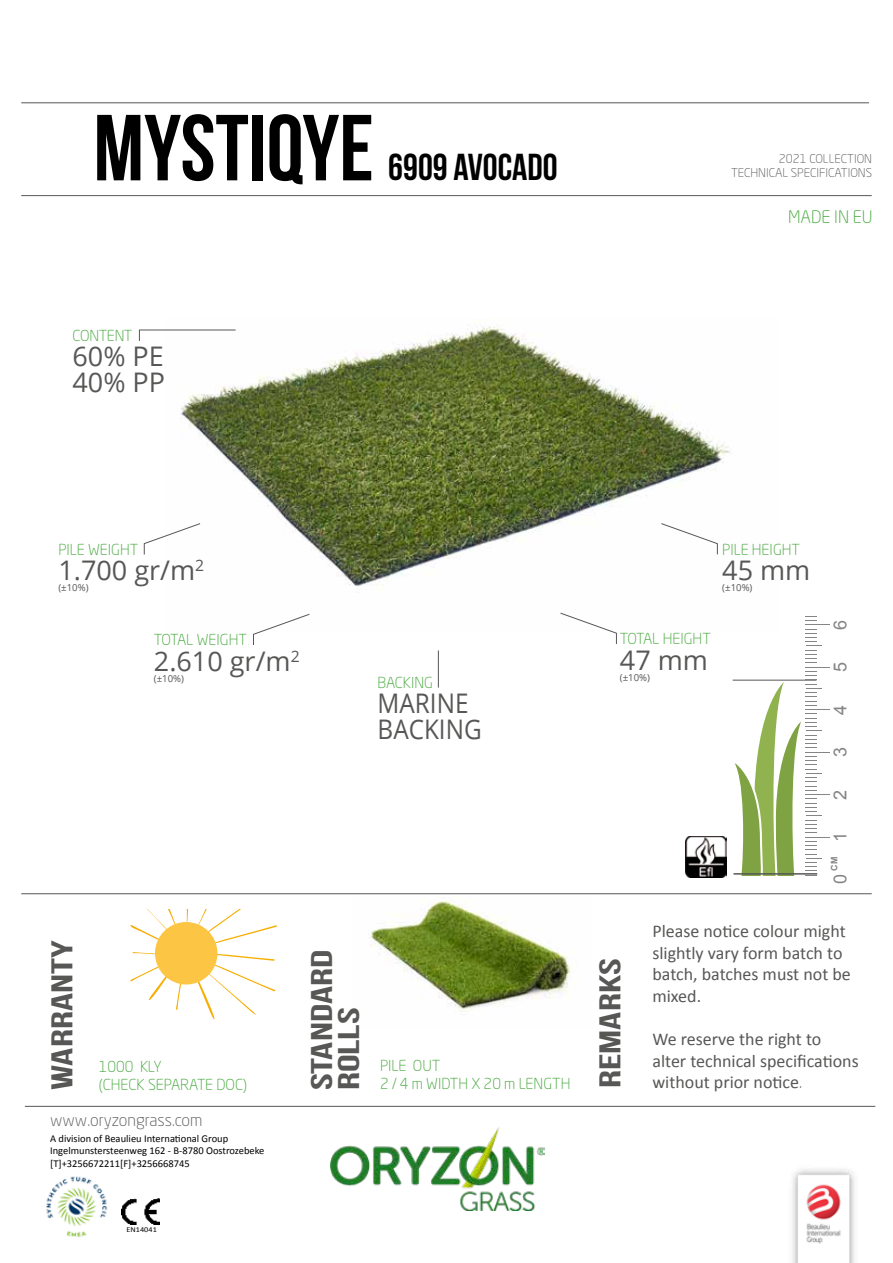
<style>
.page{position:relative;width:893px;height:1263px;background:#fff}
.page>*{position:absolute;margin:0;border:0;box-sizing:border-box;transform-origin:0 0}
.t1{font:700 93.45px "Bebas Neue";color:#000}
.t2{font:700 37.5px "Bebas Neue";color:#000}
.t3{font:700 30px/27px "Bebas Neue";color:#575756;scale:1.49 1}
.t4{font:27px/25.5px "Open Sans";color:#575756}
.t5{font:27px/25.5px "Open Sans";color:#575756;scale:.9 1}
.t6{font:18px/21.6px "Calibri";color:#575756}
.t7{font:18px "Arial";color:#858586}
.t8{font:300 17.1px "Neo Sans Pro";color:#3fa535}
.t9{font:300 16.5px "Neo Sans Pro";color:#575756}
.t10{font:300 15px/18px "Neo Sans Pro";color:#3fa535}
.t11{font:300 15px "Neo Sans Pro";letter-spacing:-.035em;color:#3fa535}
.t12{font:300 12px/14.4px "Neo Sans Pro";color:#575756;text-align:right}
.t13{font:10.5px/12.6px "Calibri";color:#000}
.t14{font:9.6px "Open Sans";color:#575756}
.t15{font:700 9px "Arial";color:#858586}
.t16{font:7.5px "Calibri";color:#000;scale:1.1 1}
.s1{font-family:"Neo Sans Pro";font-weight:300}
</style>
<div class="page">
<img style="left:369px;top:900px;width:202px;height:112px">
<svg style="left:133px;top:952px;width:22px;height:3px"></svg>
<svg style="left:194px;top:952px;width:82px;height:67px"></svg>
<svg style="left:130px;top:965px;width:53px;height:45px"></svg>
<svg style="left:130px;top:910px;width:46px;height:33px"></svg>
<svg style="left:186px;top:910px;width:91px;height:36px"></svg>
<div style="left:155px;top:922px;width:62px;height:62px;background:#fcc543;border-radius:50%"></div>
<img style="left:331px;top:1127px;width:213px;height:84px">
<img style="left:792px;top:1169px;width:63px;height:94px">
<img style="left:685px;top:836px;width:42px;height:41px">
<img style="left:46px;top:1176px;width:62px;height:62px">
<img style="left:122px;top:1198px;width:37px;height:27px">
<hr style="left:21px;top:102px;width:848px;height:1px;background:#575756">
<hr style="left:21px;top:195px;width:851px;height:1px;background:#575756">
<hr style="left:25px;top:1106px;width:850px;height:1px;background:#575756">
<hr style="left:21px;top:893px;width:851px;height:1px;background:#575756">
<img style="left:165px;top:326px;width:565px;height:261px">
<svg style="left:732px;top:616px;width:98px;height:260px"></svg>
<hr style="left:733px;top:873px;width:84px;height:2px;background:#575756">
<hr style="left:139px;top:330px;width:97px;height:1px;background:#575756">
<svg style="left:253px;top:614px;width:57px;height:31px"></svg>
<svg style="left:560px;top:612px;width:57px;height:32px"></svg>
<svg style="left:660px;top:523px;width:58px;height:31px"></svg>
<svg style="left:143px;top:523px;width:58px;height:31px"></svg>
<hr style="left:438px;top:650px;width:1px;height:38px;background:#575756">
<h1 class="t1" style="left:94px;top:97px;width:282px">MYSTIQYE</h1>
<h2 class="t2" style="left:388px;top:147px;width:171px">6909 AVOCADO</h2>
<p class="t11" style="left:72px;top:326px;width:62px">CONTENT</p>
<h3 class="t4" style="left:72px;top:343px;width:94px">60% PE<br>40% PP</h3>
<p class="t10" style="left:58px;top:540px;width:81px">PILE WEIGHT</p>
<h3 class="t4" style="left:58px;top:557px;width:147px">1.700 gr/m<sup>2</sup></h3>
<p class="t14" style="left:58px;top:581px;width:32px">(±10%)</p>
<p class="t10" style="left:154px;top:630px;width:95px">TOTAL WEIGHT</p>
<h3 class="t4" style="left:154px;top:647px;width:147px">2.610 gr/m<sup>2</sup></h3>
<p class="t14" style="left:154px;top:671px;width:32px">(±10%)</p>
<p class="t10" style="left:378px;top:673px;width:57px">BACKING</p>
<h3 class="t5" style="left:378px;top:690px;width:117px">MARINE<br>BACKING</h3>
<p class="t12" style="left:731px;top:151px;width:142px">2021 COLLECTION<br>TECHNICAL SPECIFICATIONS</p>
<p class="t8" style="left:788px;top:207px;width:86px">MADE IN EU</p>
<p class="t10" style="left:722px;top:540px;width:79px">PILE HEIGHT</p>
<h3 class="t4" style="left:722px;top:557px;width:90px">45 mm</h3>
<p class="t14" style="left:722px;top:581px;width:32px">(±10%)</p>
<p class="t10" style="left:620px;top:629px;width:92px">TOTAL HEIGHT</p>
<h3 class="t4" style="left:620px;top:646px;width:90px">47 mm</h3>
<p class="t14" style="left:620px;top:670px;width:32px">(±10%)</p>
<p class="t7" style="left:828px;top:630px;width:11px;rotate:-90deg">6</p>
<p class="t7" style="left:828px;top:672px;width:11px;rotate:-90deg">5</p>
<p class="t7" style="left:828px;top:715px;width:11px;rotate:-90deg">4</p>
<p class="t7" style="left:828px;top:757px;width:11px;rotate:-90deg">3</p>
<p class="t7" style="left:828px;top:799px;width:11px;rotate:-90deg">2</p>
<p class="t7" style="left:828px;top:842px;width:11px;rotate:-90deg">1</p>
<p class="t15" style="left:828px;top:870px;width:15px;rotate:-90deg">CM</p>
<p class="t7" style="left:828px;top:884px;width:11px;rotate:-90deg">0</p>
<h3 class="t3" style="left:48px;top:1090px;width:102px;rotate:-90deg">WARRANTY</h3>
<h3 class="t3" style="left:308px;top:1090px;width:96px;rotate:-90deg">STANDARD<br>ROLLS</h3>
<h3 class="t3" style="left:596px;top:1088px;width:89px;rotate:-90deg">REMARKS</h3>
<p class="t10" style="left:380px;top:1056px;width:192px">PILE OUT<br>2 / 4 m WIDTH X 20 m LENGTH</p>
<p class="t10" style="left:99px;top:1057px;width:150px">1000 KLY<br>(CHECK SEPARATE DOC)</p>
<p class="t9" style="left:50px;top:1110px;width:154px">www.oryzongrass.com</p>
<p class="t13" style="left:50px;top:1132px;width:216px">A division of Beaulieu International Group<br>Ingelmunstersteenweg 162 - B-8780 Oostrozebeke [T]+3256672211[F]+3256668745</p>
<p class="t16" style="left:127px;top:1225px;width:29px">EN14041</p>
<p class="t6" style="left:652px;top:920px;width:200px">Please notice colour might slightly vary form batch to batch, batches must not be mixed.</p>
<p class="t6" style="left:652px;top:1028px;width:208px">We reserve the right to alter technical specifications without prior notice<span class="s1">.</span></p>
</div>
